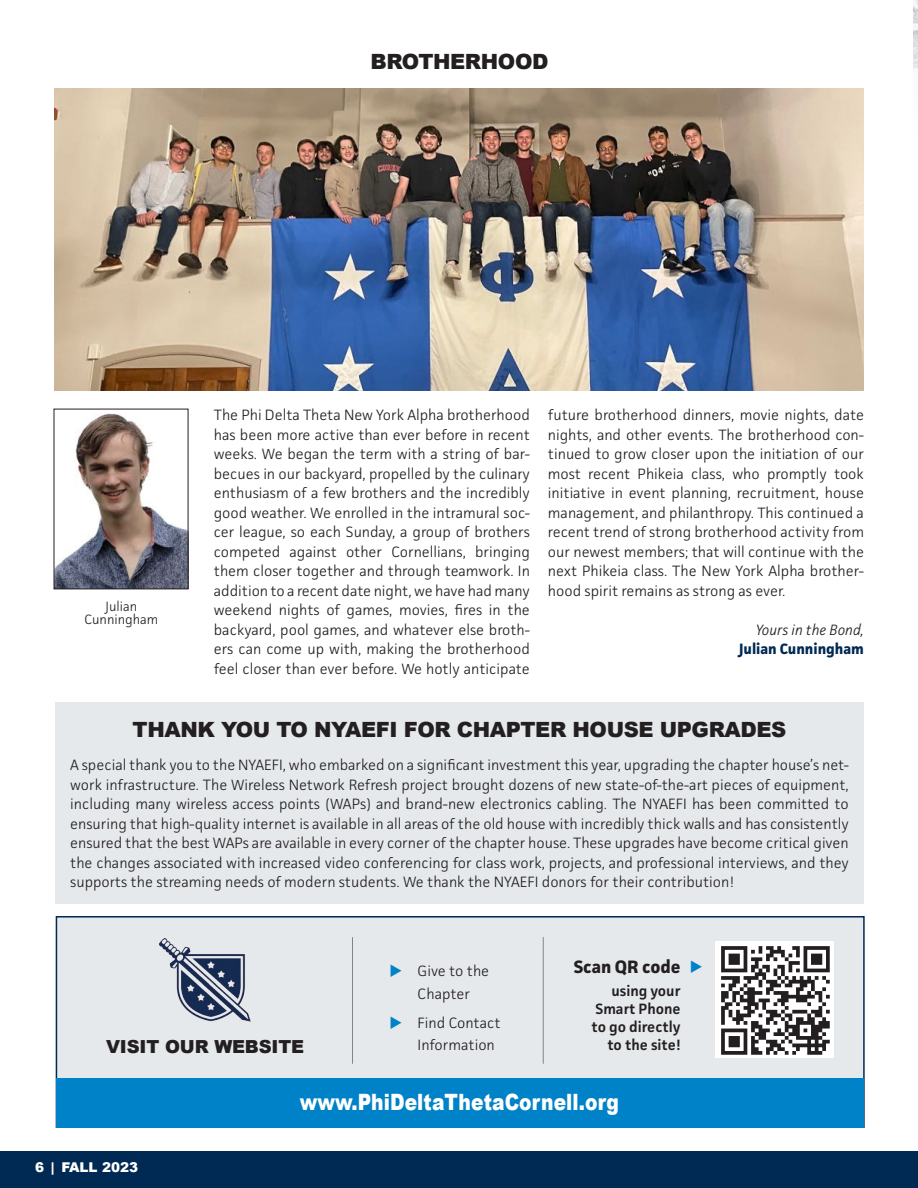
<style>
.page{position:relative;width:918px;height:1188px;background:#fff}
.page>*{position:absolute;margin:0;border:0;box-sizing:border-box;transform-origin:0 0}
.Body{font:900 22.5px "Arial";letter-spacing:.005em;color:#fff;scale:.83 1}
.Headline{font:900 21px "Arial";letter-spacing:-.02em;color:#231f20}
.Body-2{font:900 18px "Arial";letter-spacing:-.01em;color:#231f20}
.Body-3{font:700 18px "Facit";color:#231f20}
.Body-4{font:300 15px/19.5px "Facit";color:#231f20;text-align:justify}
.Body-5{font:600 15px/18px "Facit";color:#231f20;text-align:right}
.Body-6{font:700 15px "Facit";color:#002953}
.Body-7{font:italic 300 15px "Facit";color:#231f20}
.t1{font:300 13.5px "Facit";color:#231f20}
.Body-8{font:900 13.5px "Arial";color:#fff}
.s1{color:#0082c8}
</style>
<div class="page">
<div style="left:56px;top:702px;width:808px;height:202px;background:#e6e9eb"></div>
<div style="left:0;top:1151px;width:918px;height:37px;background:#002953"></div>
<div style="left:56px;top:916px;width:809px;height:212px;background:#e6e9eb;border:2px solid #002953"></div>
<div style="left:56px;top:1078px;width:808px;height:49px;background:#0082c8"></div>
<img style="left:56px;top:413px;width:130px;height:174px">
<div style="left:54px;top:409px;width:134px;height:180px;border:1px solid #231f20"></div>
<img style="left:716px;top:941px;width:117px;height:117px">
<hr style="left:352px;top:937px;width:1px;height:127px;background:#231f20">
<hr style="left:543px;top:937px;width:1px;height:127px;background:#231f20">
<img style="left:159px;top:938px;width:92px;height:84px">
<img style="left:54px;top:89px;width:810px;height:302px">
<img style="left:913px;top:0;width:5px;height:69px">
<p class="Headline" style="left:370px;top:46px;width:180px">BROTHERHOOD</p>
<p class="t1" style="left:106px;top:598px;width:33px">Julian</p>
<p class="t1" style="left:84px;top:611px;width:75px">Cunningham</p>
<p class="Body-4" style="left:214px;top:405px;width:318px">The Phi Delta Theta New York Alpha brotherhood has been more active than ever before in recent weeks. We began the term with a string of bar&shy;becues in our backyard, propelled by the culinary enthusiasm of a few brothers and the incredibly good weather. We enrolled in the intramural soc&shy;cer league, so each Sunday, a group of brothers competed against other Cornellians, bringing them closer together and through teamwork. In addition to a recent date night, we have had many weekend nights of games, movies, fires in the backyard, pool games, and whatever else broth&shy;ers can come up with, making the brotherhood feel closer than ever before. We hotly anticipate</p>
<p class="Body-4" style="left:548px;top:405px;width:318px">future brotherhood dinners, movie nights, date nights, and other events. The brotherhood con&shy;tinued to grow closer upon the initiation of our most recent Phikeia class, who promptly took initiative in event planning, recruitment, house management, and philanthropy. This continued a recent trend of strong brotherhood activity from our newest members; that will continue with the next Phikeia class. The New York Alpha brother&shy;hood spirit remains as strong as ever.</p>
<p class="Body-7" style="left:756px;top:620px;width:110px">Yours in the Bond,</p>
<p class="Body-6" style="left:739px;top:640px;width:127px">Julian Cunningham</p>
<p class="Headline" style="left:133px;top:714px;width:655px">THANK YOU TO NYAEFI FOR CHAPTER HOUSE UPGRADES</p>
<p class="Body-4" style="left:70px;top:755px;width:780px">A special thank you to the NYAEFI, who embarked on a significant investment this year, upgrading the chapter house’s net&shy;work infrastructure. The Wireless Network Refresh project brought dozens of new state-of-the-art pieces of equipment, including many wireless access points (WAPs) and brand-new electronics cabling. The NYAEFI has been committed to ensuring that high-quality internet is available in all areas of the old house with incredibly thick walls and has consistently ensured that the best WAPs are available in every corner of the chapter house. These upgrades have become critical given the changes associated with increased video conferencing for class work, projects, and professional interviews, and they supports the streaming needs of modern students. We thank the NYAEFI donors for their contribution!</p>
<p class="Body-2" style="left:106px;top:1033px;width:200px">VISIT OUR WEBSITE</p>
<p class="Body-4" style="left:418px;top:959px;width:73px;line-height:22.5px;text-indent:-28px"><span class="s1">◆</span> Give to the<br>Chapter</p>
<p class="Body-4" style="left:418px;top:1011px;width:84px;line-height:22.5px;text-indent:-28px"><span class="s1">◆</span> Find Contact<br>Information</p>
<p class="Body-3" style="left:574px;top:956px;width:109px">Scan QR code</p>
<p class="Body-5" style="left:592px;top:982px;width:91px">using your<br>Smart Phone to go directly to the site!</p>
<p class="Body-8" style="left:35px;top:1157px;width:105px">6 | FALL 2023</p>
<p class="Body" style="left:300px;top:1085px;width:386px">www.PhiDeltaThetaCornell.org</p>
</div>
